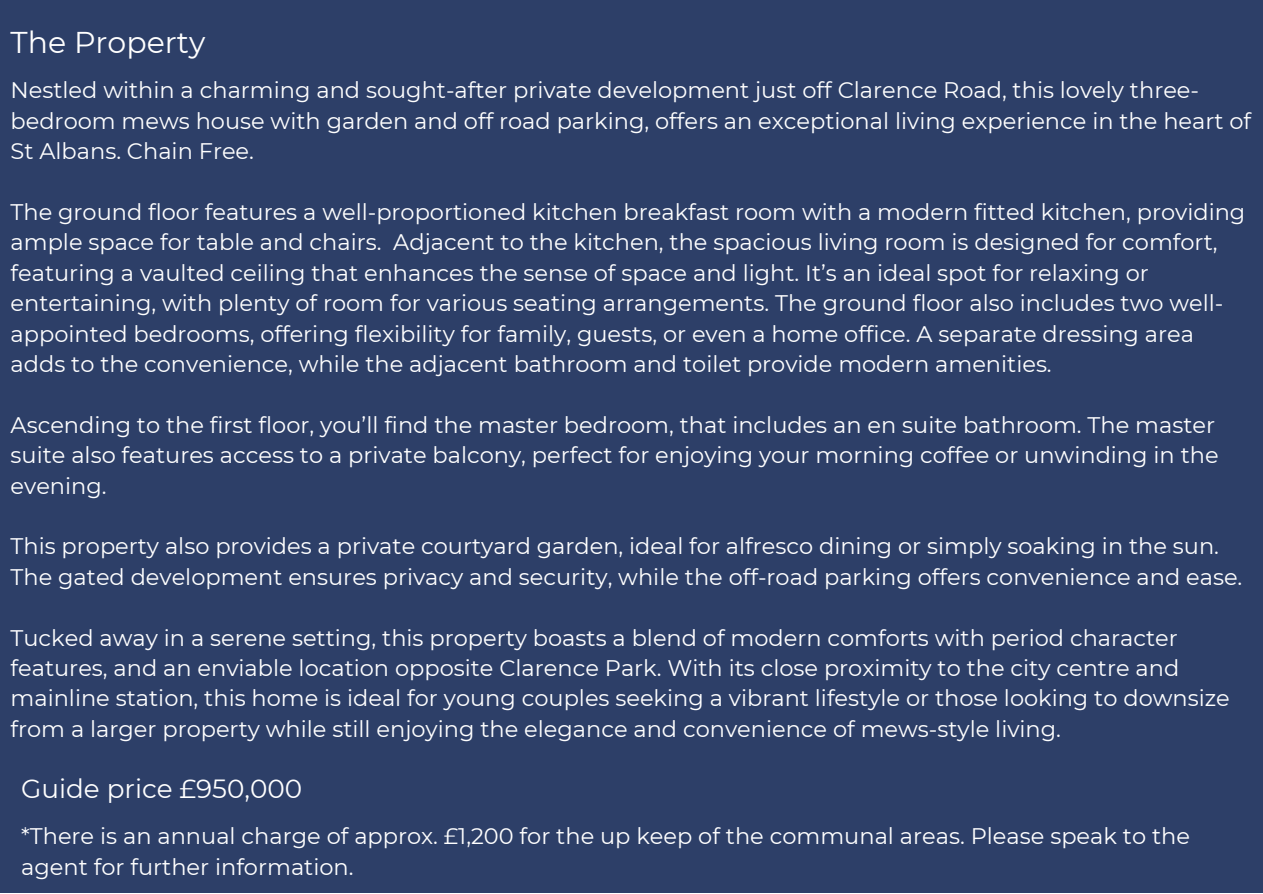
<style>
.page{position:relative;width:1263px;height:894px;background:#fff}
.page>*{position:absolute;margin:0;border:0;box-sizing:border-box;transform-origin:0 0}
.t1{font:30px "Montserrat";color:#fff}
.t2{font:26.25px "Montserrat";color:#fff}
.t3{font:22.5px/30.3px "Montserrat";color:#fff}
</style>
<div class="page">
<div style="left:0;top:0;width:1263px;height:892px;background:#2d3f68"></div>
<h1 class="t1" style="left:11px;top:24px;width:196px">The Property</h1>
<p class="t3" style="left:11px;top:75px;width:1242px">Nestled within a charming and sought-after private development just off Clarence Road, this lovely three&shy;bedroom mews house with garden and off road parking, offers an exceptional living experience in the heart of<br>St Albans. Chain Free.</p>
<p class="t3" style="left:11px;top:197px;width:1236px">The ground floor features a well-proportioned kitchen breakfast room with a modern fitted kitchen, providing ample space for table and chairs. Adjacent to the kitchen, the spacious living room is designed for comfort, featuring a vaulted ceiling that enhances the sense of space and light. It’s an ideal spot for relaxing or entertaining, with plenty of room for various seating arrangements. The ground floor also includes two well&shy;appointed bedrooms, offering flexibility for family, guests, or even a home office. A separate dressing area adds to the convenience, while the adjacent bathroom and toilet provide modern amenities.</p>
<p class="t3" style="left:11px;top:409px;width:1209px">Ascending to the first floor, you’ll find the master bedroom, that includes an en suite bathroom. The master suite also features access to a private balcony, perfect for enjoying your morning coffee or unwinding in the evening.</p>
<p class="t3" style="left:11px;top:531px;width:1233px">This property also provides a private courtyard garden, ideal for alfresco dining or simply soaking in the sun.<br>The gated development ensures privacy and security, while the off-road parking offers convenience and ease.</p>
<p class="t3" style="left:11px;top:622px;width:1221px">Tucked away in a serene setting, this property boasts a blend of modern comforts with period character features, and an enviable location opposite Clarence Park. With its close proximity to the city centre and mainline station, this home is ideal for young couples seeking a vibrant lifestyle or those looking to downsize from a larger property while still enjoying the elegance and convenience of mews-style living.</p>
<p class="t2" style="left:21px;top:772px;width:283px">Guide price £950,000</p>
<p class="t3" style="left:21px;top:819px;width:1170px;line-height:31.5px">*There is an annual charge of approx. £1,200 for the up keep of the communal areas. Please speak to the agent for further information.</p>
</div>
